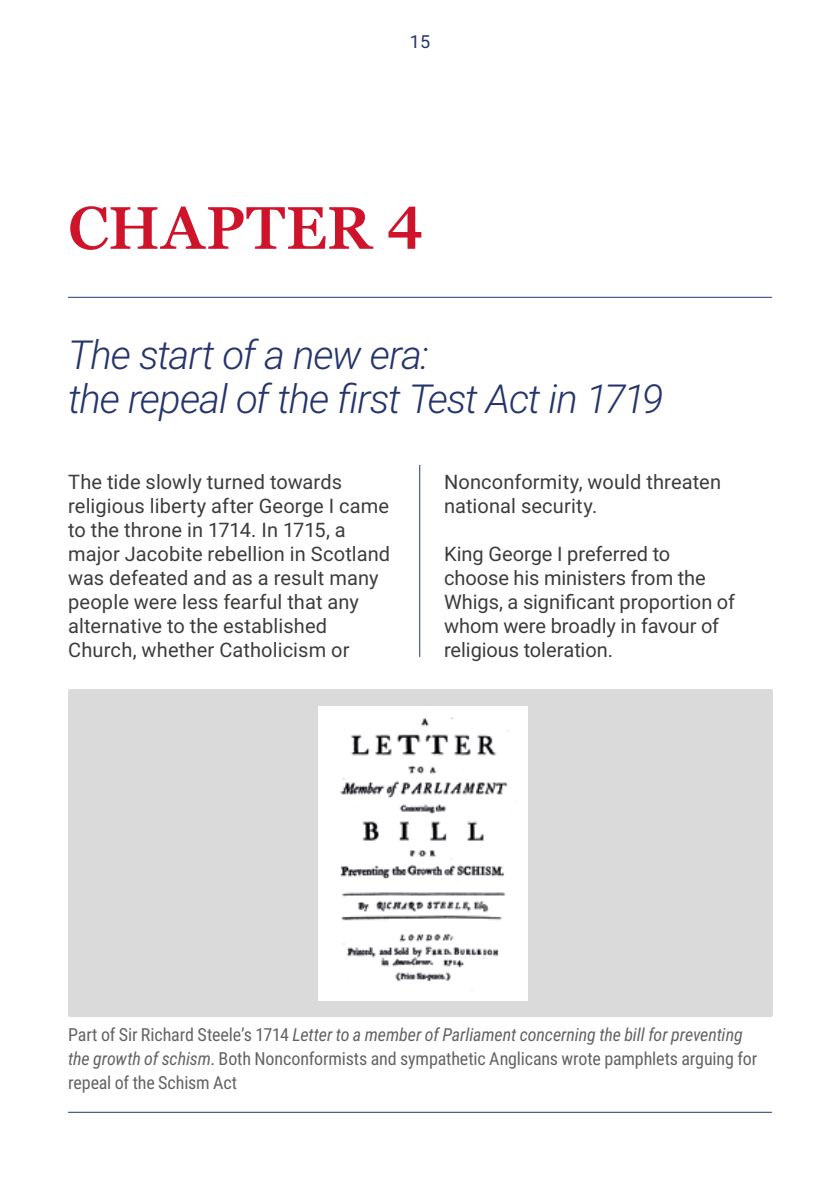
<style>
.page{position:relative;width:840px;height:1191px;background:#fff}
.page>*{position:absolute;margin:0;border:0;box-sizing:border-box;transform-origin:0 0}
.t1{font:600 60px "Georgia Pro";letter-spacing:.015em;color:#ce132b}
.t2{font:italic 300 40px/44px "Roboto";letter-spacing:-.03em;color:#25346c}
.t3{font:20px/24px "Roboto";letter-spacing:.005em;color:#3c3c3b}
.t4{font:18px/24px "Roboto Condensed";letter-spacing:-.01em;color:#646363}
.t5{font:18px "Roboto";color:#25346c}
.s1{font-style:italic}
</style>
<div class="page">
<hr style="left:68px;top:297px;width:703px;height:1px;background:#25346c">
<hr style="left:68px;top:1111px;width:703px;height:1px;background:#25346c">
<div style="left:69px;top:689px;width:703px;height:327px;background:#dadada"></div>
<img style="left:318px;top:706px;width:209px;height:294px">
<hr style="left:419px;top:465px;width:1px;height:192px;background:#25346c">
<p class="t5" style="left:409px;top:29px;width:22px">15</p>
<h1 class="t1" style="left:68px;top:194px;width:357px">CHAPTER 4</h1>
<h2 class="t2" style="left:68px;top:331px;width:596px">The start of a new era:<br>the repeal of the first Test Act in 1719</h2>
<p class="t3" style="left:68px;top:469px;width:323px">The tide slowly turned towards religious liberty after George I came to the throne in 1714. In 1715, a major Jacobite rebellion in Scotland was defeated and as a result many people were less fearful that any alternative to the established Church, whether Catholicism or</p>
<p class="t3" style="left:444px;top:469px;width:278px">Nonconformity, would threaten national security.</p>
<p class="t3" style="left:444px;top:541px;width:292px">King George I preferred to choose his ministers from the<br>Whigs, a significant proportion of whom were broadly in favour of religious toleration.</p>
<p class="t4" style="left:68px;top:1022px;width:690px">Part of Sir Richard Steele’s 1714 <span class="s1">Letter to a member of Parliament concerning the bill for preventing the growth of schism</span>. Both Nonconformists and sympathetic Anglicans wrote pamphlets arguing for repeal of the Schism Act</p>
</div>
